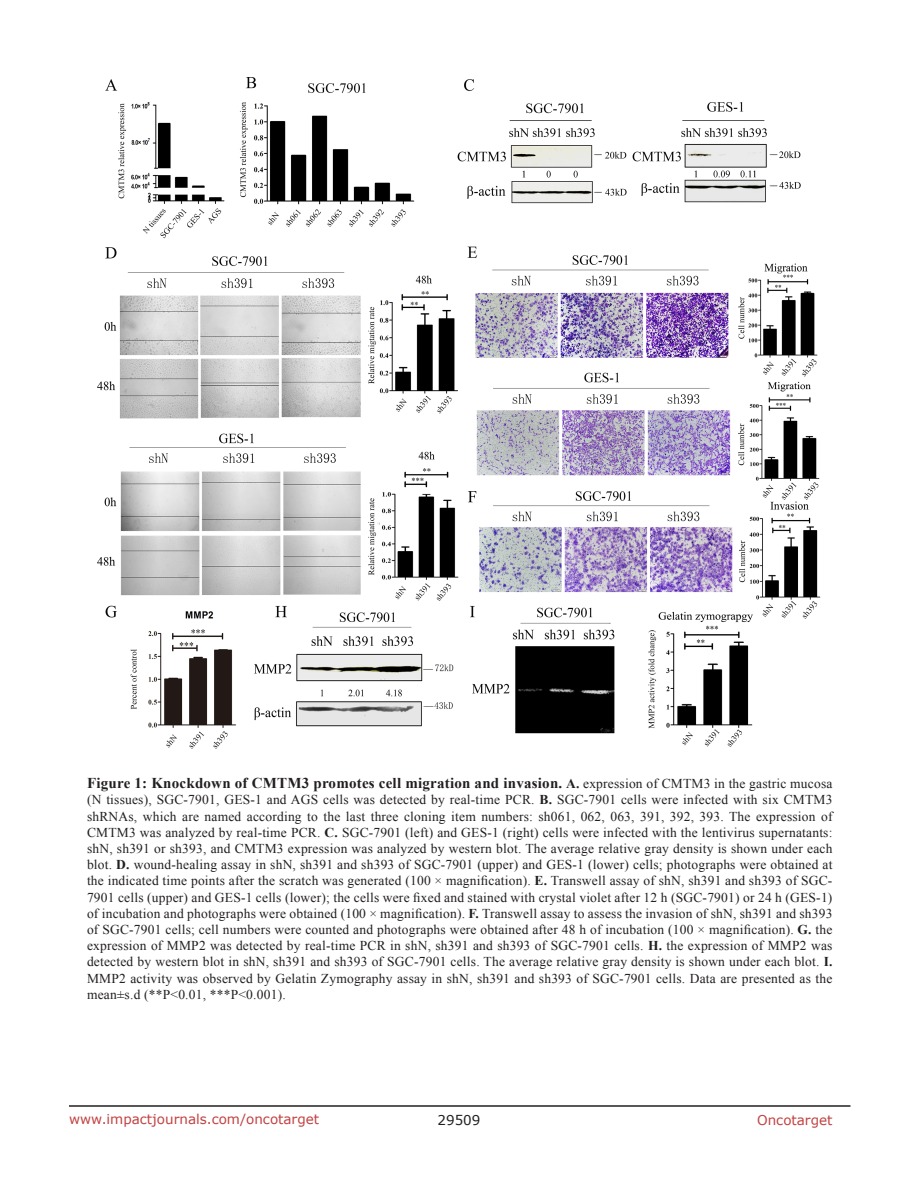
<style>
.page{position:relative;width:918px;height:1188px;background:#fff}
.page>*{position:absolute;margin:0;border:0;box-sizing:border-box;transform-origin:0 0}
.figuretext{font:700 15px "Times New Roman";letter-spacing:.015em;color:#231f20}
.figuretext-2{font:13.5px/16.2px "Times New Roman";letter-spacing:.015em;color:#231f20;text-align:justify}
.t1{font:13.5px "Verdana";color:#c24141}
.t2{font:13.5px "Verdana";color:#231f20}
.s1{font-size:13.5px}
.s2{font-weight:400;font-size:13.5px}
.s3{font-weight:700}
</style>
<div class="page">
<hr style="left:69px;top:1105px;width:781px;height:2px;background:#231f20">
<img style="left:97px;top:77px;width:724px;height:672px">
<p class="figuretext" style="left:87px;top:773px;width:747px">Figure 1: Knockdown of CMTM3 promotes cell migration and invasion. <span class="s1">A.</span> <span class="s2">expression of CMTM3 in the gastric mucosa</span></p>
<p class="figuretext-2" style="left:87px;top:792px;width:747px">(N tissues), SGC-7901, GES-1 and AGS cells was detected by real-time PCR. <span class="s3">B.</span> SGC-7901 cells were infected with six CMTM3 shRNAs, which are named according to the last three cloning item numbers: sh061, 062, 063, 391, 392, 393. The expression of CMTM3 was analyzed by real-time PCR. <span class="s3">C.</span> SGC-7901 (left) and GES-1 (right) cells were infected with the lentivirus supernatants: shN, sh391 or sh393, and CMTM3 expression was analyzed by western blot. The average relative gray density is shown under each blot. <span class="s3">D.</span> wound-healing assay in shN, sh391 and sh393 of SGC-7901 (upper) and GES-1 (lower) cells; photographs were obtained at the indicated time points after the scratch was generated (100 × magnification). <span class="s3">E.</span> Transwell assay of shN, sh391 and sh393 of SGC-7901 cells (upper) and GES-1 cells (lower); the cells were fixed and stained with crystal violet after 12 h (SGC-7901) or 24 h (GES-1) of incubation and photographs were obtained (100 × magnification). <span class="s3">F.</span> Transwell assay to assess the invasion of shN, sh391 and sh393 of SGC-7901 cells; cell numbers were counted and photographs were obtained after 48 h of incubation (100 × magnification). <span class="s3">G.</span> the expression of MMP2 was detected by real-time PCR in shN, sh391 and sh393 of SGC-7901 cells. <span class="s3">H.</span> the expression of MMP2 was detected by western blot in shN, sh391 and sh393 of SGC-7901 cells. The average relative gray density is shown under each blot. <span class="s3">I.<br></span>MMP2 activity was observed by Gelatin Zymography assay in shN, sh391 and sh393 of SGC-7901 cells. Data are presented as the mean±s.d (**P&lt;0.01, ***P&lt;0.001).</p>
<p class="t1" style="left:69px;top:1110px;width:252px">www.impactjournals.com/oncotarget</p>
<p class="t2" style="left:438px;top:1111px;width:44px">29509</p>
<p class="t1" style="left:757px;top:1111px;width:77px">Oncotarget</p>
</div>
